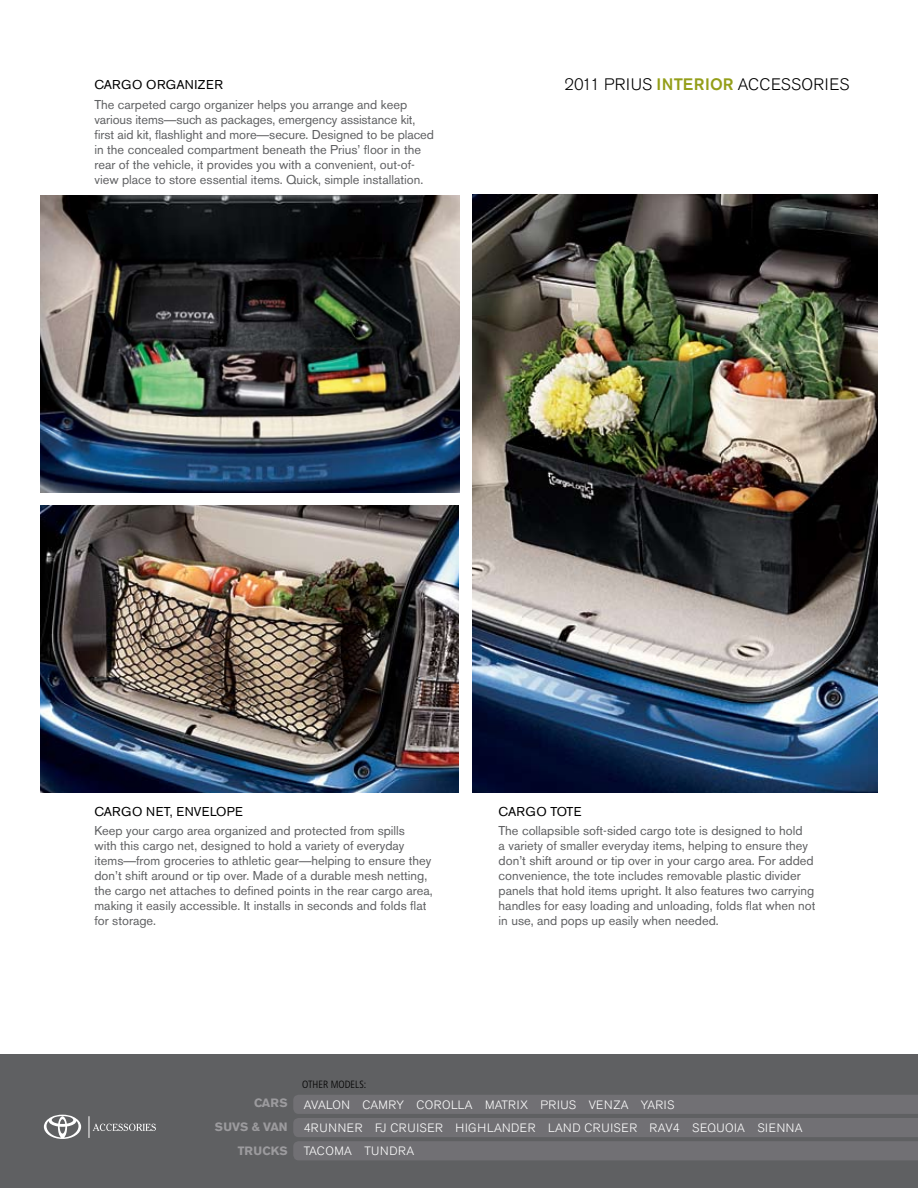
<style>
.page{position:relative;width:918px;height:1188px;background:#fff}
.page>*{position:absolute;margin:0;border:0;box-sizing:border-box;transform-origin:0 0}
.t1{font:300 16.5px "Akzidenz Grotesk BE";letter-spacing:.02em;color:#000}
.t2{font:12.75px/15px "Akzidenz Grotesk BE";color:#5f6062}
.t3{font:12.75px "Akzidenz Grotesk BE";letter-spacing:.03em;color:#000}
.t4{font:12.75px "Akzidenz Grotesk BE";letter-spacing:.05em;color:#000}
.t5{font:300 12px/22.8px "Akzidenz Grotesk BE";letter-spacing:.04em;color:#fff}
.t6{font:700 12px/24px "Akzidenz Grotesk BE";color:#9c9b9e;text-align:right}
.t7{font:300 condensed 10.5px "Frutiger";color:#000}
.s1{font-family:"Arial"}
.s2{font-weight:500;color:#949e19}
</style>
<div class="page">
<div style="left:0;top:1055px;width:918px;height:133px;background:#5f6062"></div>
<svg style="left:293px;top:1095px;width:625px;height:65px"></svg>
<svg style="left:89px;top:1116px;width:67px;height:22px"></svg>
<svg style="left:44px;top:1115px;width:37px;height:24px"></svg>
<img style="left:40px;top:506px;width:419px;height:287px">
<img style="left:40px;top:195px;width:419px;height:297px">
<img style="left:472px;top:195px;width:406px;height:598px">
<p class="t4" style="left:94px;top:77px;width:125px">Cargo Organizer</p>
<p class="t2" style="left:94px;top:97px;width:341px">The carpeted cargo organizer helps you arrange and keep various items<span class="s1">—</span>such as packages, emergency assistance kit, first aid kit, flashlight and more<span class="s1">—</span>secure. Designed to be placed in the concealed compartment beneath the Prius’ floor in the rear of the vehicle, it provides you with a convenient, out-of&shy;view place to store essential items. Quick, simple installation.</p>
<p class="t1" style="left:565px;top:75px;width:286px">2011 PRIUS <span class="s2">INTERIOR</span> ACCESSORIES</p>
<p class="t3" style="left:94px;top:804px;width:150px">Cargo N et, Envelope</p>
<p class="t2" style="left:94px;top:823px;width:340px">Keep your cargo area organized and protected from spills<br>with this cargo net, designed to hold a variety of everyday items<span class="s1">—</span>from groceries to athletic gear<span class="s1">—</span>helping to ensure they don’t shift around or tip over. Made of a durable mesh netting, the cargo net attaches to defined points in the rear cargo area, making it easily accessible. It installs in seconds and folds flat for storage.</p>
<p class="t7" style="left:302px;top:1079px;width:66px">OTHER MODELS:</p>
<p class="t3" style="left:499px;top:804px;width:84px">Car go Tot e</p>
<p class="t2" style="left:499px;top:823px;width:318px">The collapsible soft-sided cargo tote is designed to hold<br>a variety of smaller everyday items, helping to ensure they don’t shift around or tip over in your cargo area. For added convenience, the tote includes removable plastic divider panels that hold items upright. It also features two carrying handles for easy loading and unloading, folds flat when not in use, and pops up easily when needed.</p>
<p class="t6" style="left:215px;top:1091px;width:74px">CARS<br>SUVS &amp; VAN<br>TRUCKS</p>
<p class="t5" style="left:304px;top:1094px;width:372px">AVALON CAMRY COROLLA MATRIX PRIUS VENZA YARIS<br>4RUNNER FJ CRUISER HIGH LANDER LAND CRUISER RAV</p>
<p class="t5" style="left:673px;top:1116px;width:131px">4 SEQUOIA SIENNA</p>
<p class="t5" style="left:304px;top:1139px;width:112px">TACOMA TUNDRA</p>
</div>
